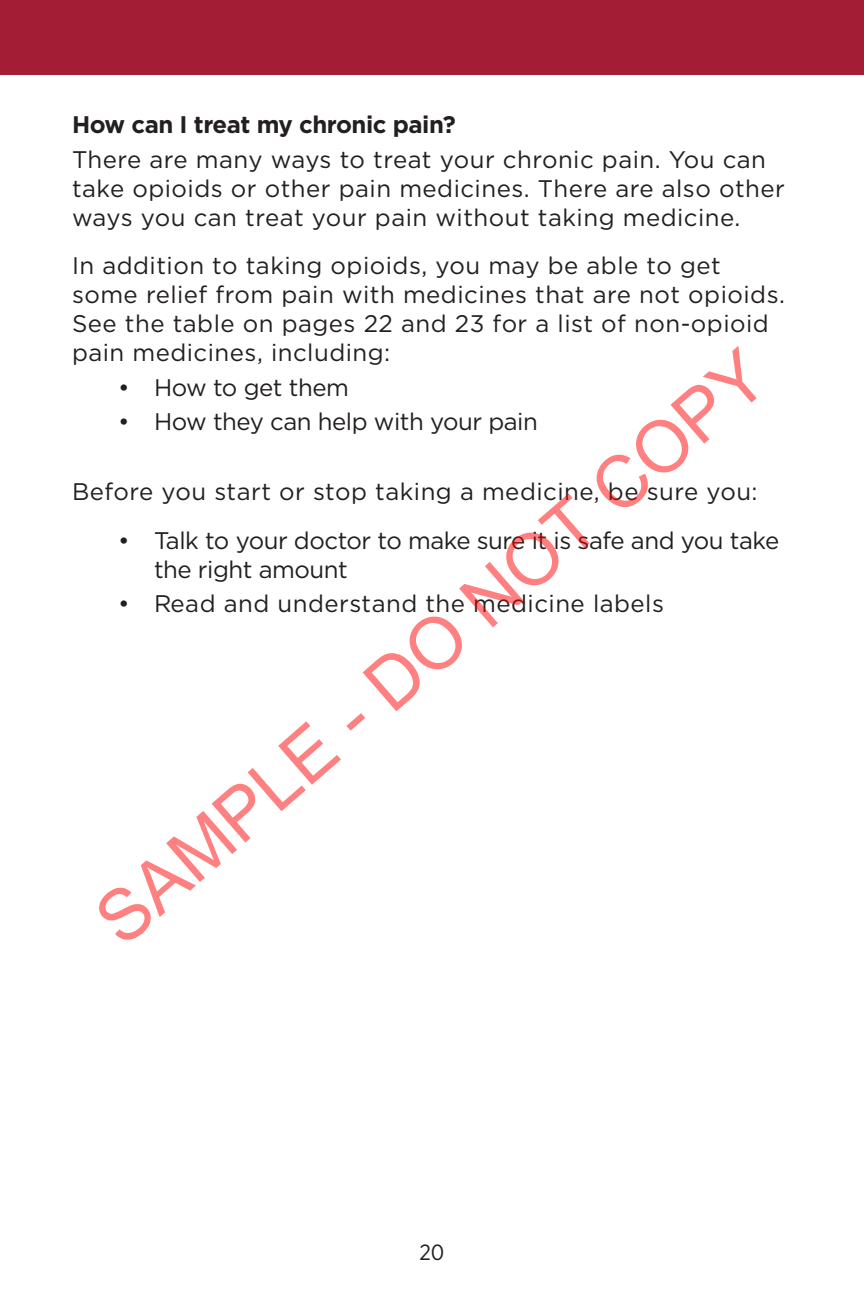
<style>
.page{position:relative;width:864px;height:1296px;background:#fff}
.page>*{position:absolute;margin:0;border:0;box-sizing:border-box;transform-origin:0 0}
.t1{font:72px "Arial";color:rgb(255 0 0/.5)}
.t2{font:24px/28.8px "Gotham";letter-spacing:.02em;color:#231f20}
.t3{font:24px/28.8px "Gotham";letter-spacing:-.02em;color:#231f20}
.t4{font:700 24px "Gotham";letter-spacing:-.02em;color:#231f20}
.t5{font:22px "Gotham Narrow";color:#231f20}
</style>
<div class="page">
<div style="left:0;top:0;width:864px;height:75px;background:#a31e35"></div>
<p class="t4" style="left:72px;top:109px;width:385px">How can I treat my chronic pain?</p>
<p class="t2" style="left:72px;top:145px;width:714px">There are many ways to treat your chronic pain. You can take opioids or other pain medicines. There are also other ways you can treat your pain without taking medicine.</p>
<p class="t2" style="left:72px;top:251px;width:714px">In addition to taking opioids, you may be able to get some relief from pain with medicines that are not opioids.<br>See the table on pages 22 and 23 for a list of non-opioid pain medicines, including:</p>
<p class="t3" style="left:118px;top:372px;width:232px">• How to get them</p>
<p class="t3" style="left:118px;top:407px;width:421px">• How they can help with your pain</p>
<h1 class="t1" style="left:76px;top:894px;width:862px;rotate:-41deg">SAMPLE - DO NOT COPY</h1>
<p class="t2" style="left:72px;top:477px;width:687px">Before you start or stop taking a medicine, be sure you:</p>
<p class="t3" style="left:154px;top:525px;width:627px;text-indent:-36px">• Talk to your doctor to make sure it is safe and you take the right amount</p>
<p class="t2" style="left:118px;top:589px;width:548px">• Read and understand the medicine labels</p>
<p class="t5" style="left:420px;top:1239px;width:26px">20</p>
</div>
